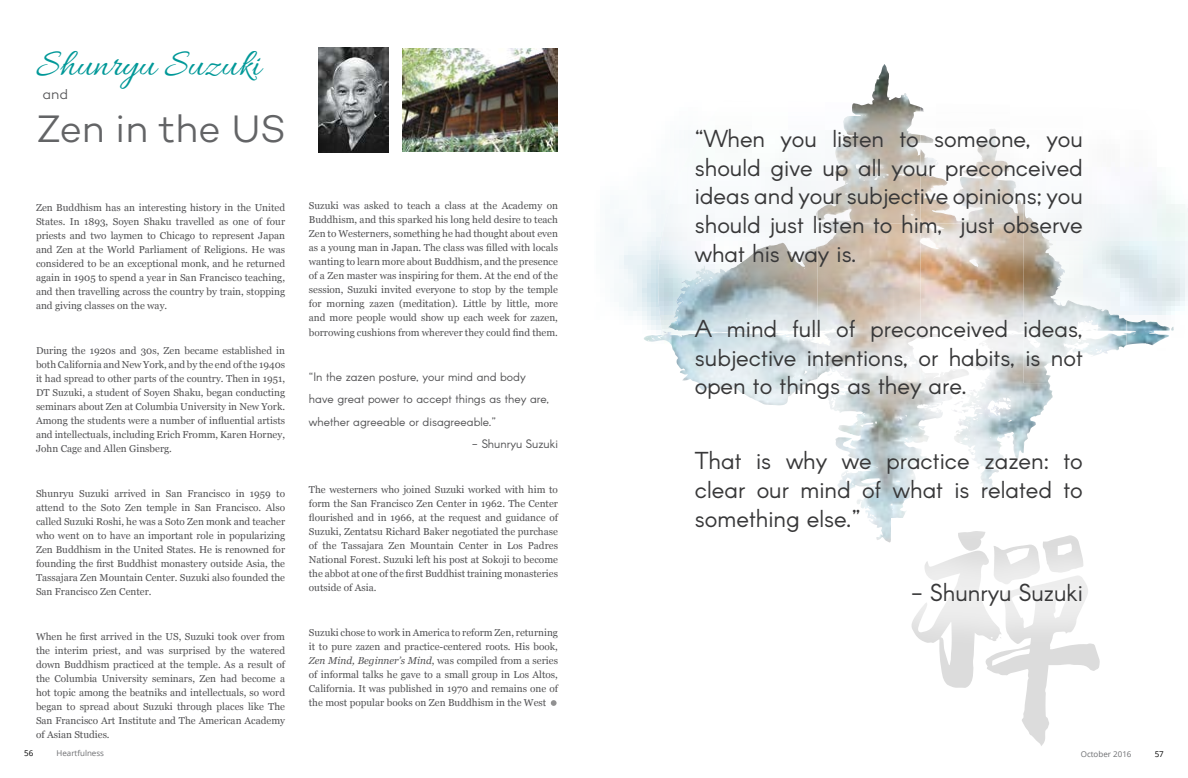
<style>
.page{position:relative;width:1188px;height:778px;background:#fff}
.page>*{position:absolute;margin:0;border:0;box-sizing:border-box;transform-origin:0 0}
.t1{font:39px "Allura";color:#009898}
.t2{font:39px "Campton Light DEMO";letter-spacing:-.01em;color:#636466}
.t3{font:24px/28.8px "Arcon";color:#383839;text-align:justify}
.t4{font:14px "Campton Light DEMO";color:#525254}
.t5{font:12px/22.5px "Arcon";color:#525254}
.t6{font:10px/14px "Georgia";color:#525254;text-align:justify}
.t7{font:8px "Open Sans";color:#6d6e71}
.t8{font:8px "Open Sans";color:#000}
.s1{font-style:italic}
</style>
<div class="page">
<svg style="left:551px;top:700px;width:6px;height:6px"></svg>
<img style="left:318px;top:47px;width:71px;height:105px">
<img style="left:403px;top:49px;width:154px;height:103px">
<svg style="left:1129px;top:195px;width:15px;height:120px"></svg>
<img style="left:614px;top:218px;width:35px;height:124px">
<img style="left:1129px;top:320px;width:45px;height:25px">
<svg style="left:939px;top:652px;width:161px;height:94px"></svg>
<div style="left:649px;top:82px;width:480px;height:570px;background:#fff;opacity:.52"></div>
<h1 class="t1" style="left:36px;top:42px;width:227px">Shunryu Suzuki</h1>
<h1 class="t2" style="left:36px;top:108px;width:252px">Zen in the US</h1>
<h3 class="t4" style="left:43px;top:87px;width:27px">and</h3>
<p class="t6" style="left:36px;top:200px;width:251px">Zen Buddhism has an interesting history in the United States. In 1893, Soyen Shaku travelled as one of four priests and two laymen to Chicago to represent Japan and Zen at the World Parliament of Religions. He was considered to be an exceptional monk, and he returned again in 1905 to spend a year in San Francisco teaching, and then travelling across the country by train, stopping and giving classes on the way.</p>
<p class="t6" style="left:36px;top:343px;width:251px">During the 1920s and 30s, Zen became established in both California and New York, and by the end of the 1940s it had spread to other parts of the country. Then in 1951, DT Suzuki, a student of Soyen Shaku, began conducting seminars about Zen at Columbia University in New York.<br>Among the students were a number of influential artists and intellectuals, including Erich Fromm, Karen Horney, John Cage and Allen Ginsberg.</p>
<p class="t6" style="left:36px;top:486px;width:251px">Shunryu Suzuki arrived in San Francisco in 1959 to attend to the Soto Zen temple in San Francisco. Also called Suzuki Roshi, he was a Soto Zen monk and teacher who went on to have an important role in popularizing Zen Buddhism in the United States. He is renowned for founding the first Buddhist monastery outside Asia, the Tassajara Zen Mountain Center. Suzuki also founded the San Francisco Zen Center.</p>
<p class="t6" style="left:36px;top:629px;width:251px">When he first arrived in the US, Suzuki took over from the interim priest, and was surprised by the watered down Buddhism practiced at the temple. As a result of the Columbia University seminars, Zen had become a hot topic among the beatniks and intellectuals, so word began to spread about Suzuki through places like The San Francisco Art Institute and The American Academy of Asian Studies.</p>
<p class="t6" style="left:309px;top:199px;width:251px">Suzuki was asked to teach a class at the Academy on Buddhism, and this sparked his long held desire to teach Zen to Westerners, something he had thought about even as a young man in Japan. The class was filled with locals wanting to learn more about Buddhism, and the presence of a Zen master was inspiring for them. At the end of the session, Suzuki invited everyone to stop by the temple for morning zazen (meditation). Little by little, more and more people would show up each week for zazen, borrowing cushions from wherever they could find them.</p>
<p class="t5" style="left:309px;top:366px;width:242px">“In the zazen posture, your mind and body have great power to accept things as they are, whether agreeable or disagreeable.”</p>
<p class="t5" style="left:472px;top:433px;width:88px">- Shunryu Suzuki</p>
<p class="t6" style="left:309px;top:483px;width:251px">The westerners who joined Suzuki worked with him to form the San Francisco Zen Center in 1962. The Center flourished and in 1966, at the request and guidance of Suzuki, Zentatsu Richard Baker negotiated the purchase of the Tassajara Zen Mountain Center in Los Padres National Forest. Suzuki left his post at Sokoji to become the abbot at one of the first Buddhist training monasteries outside of Asia.</p>
<p class="t6" style="left:309px;top:626px;width:251px">Suzuki chose to work in America to reform Zen, returning it to pure zazen and practice-centered roots. His book, <span class="s1">Zen Mind, Beginner’s Mind</span>, was compiled from a series of informal talks he gave to a small group in Los Altos, California. It was published in 1970 and remains one of the most popular books on Zen Buddhism in the West</p>
<h2 class="t3" style="left:695px;top:126px;width:390px">“When you listen to someone, you should give up all your preconceived ideas and your subjective opinions; you should just listen to him, just observe what his way is.</h2>
<h2 class="t3" style="left:695px;top:315px;width:390px">A mind full of preconceived ideas, subjective intentions, or habits, is not open to things as they are.</h2>
<h2 class="t3" style="left:695px;top:448px;width:390px">That is why we practice zazen: to clear our mind of what is related to something else.”</h2>
<h2 class="t3" style="left:911px;top:580px;width:174px">- Shunryu Suzuki</h2>
<p class="t8" style="left:24px;top:747px;width:11px">56</p>
<p class="t7" style="left:56px;top:747px;width:49px">Heartfulness</p>
<p class="t7" style="left:1081px;top:748px;width:52px">October 2016</p>
<p class="t8" style="left:1155px;top:748px;width:11px">57</p>
</div>
